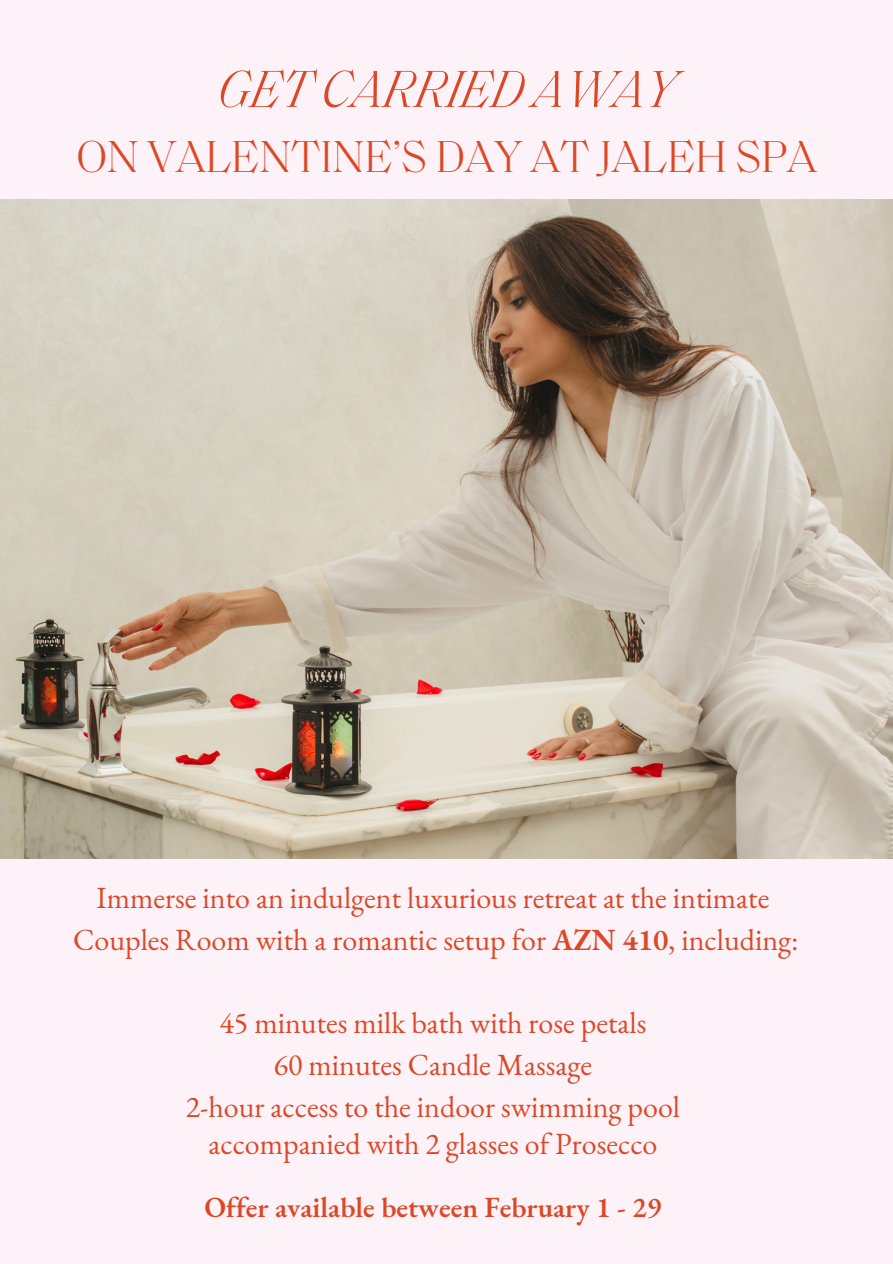
<style>
.page{position:relative;width:893px;height:1264px;background:#fff}
.page>*{position:absolute;margin:0;border:0;box-sizing:border-box;transform-origin:0 0}
.t1{font:italic 300 52.95px "Saol Standard";color:#dc4827}
.t2{font:300 45.45px "Saol Standard";color:#dc4827}
.t3{font:30px "EB Garamond";color:#dc4827}
.t4{font:600 28.5px "EB Garamond";color:#dc4827}
.s1{font-weight:600}
</style>
<div class="page">
<div style="left:0;top:0;width:892px;height:1263px;background:#fdf2f7"></div>
<img style="left:0;top:199px;width:892px;height:660px">
<p class="t1" style="left:218px;top:67px;width:459px">GET CARRIED AWAY</p>
<p class="t2" style="left:77px;top:138px;width:741px">ON VALENTINE’S DAY AT JALEH SPA</p>
<p class="t3" style="left:96px;top:878px;width:674px">Immerse into an indulgent luxurious retreat at the intimate</p>
<p class="t3" style="left:73px;top:919px;width:727px">Couples Room with a romantic setup for <span class="s1">AZN 410</span>, including:</p>
<p class="t3" style="left:219px;top:1003px;width:428px">45 minutes milk bath with rose petals</p>
<p class="t3" style="left:274px;top:1044px;width:320px">60 minutes Candle Massage</p>
<p class="t3" style="left:186px;top:1086px;width:495px">2-hour access to the indoor swimming pool</p>
<p class="t3" style="left:208px;top:1123px;width:450px">accompanied with 2 glasses of Prosecco</p>
<h2 class="t4" style="left:204px;top:1188px;width:458px">Offer available between February 1 - 29</h2>
</div>
